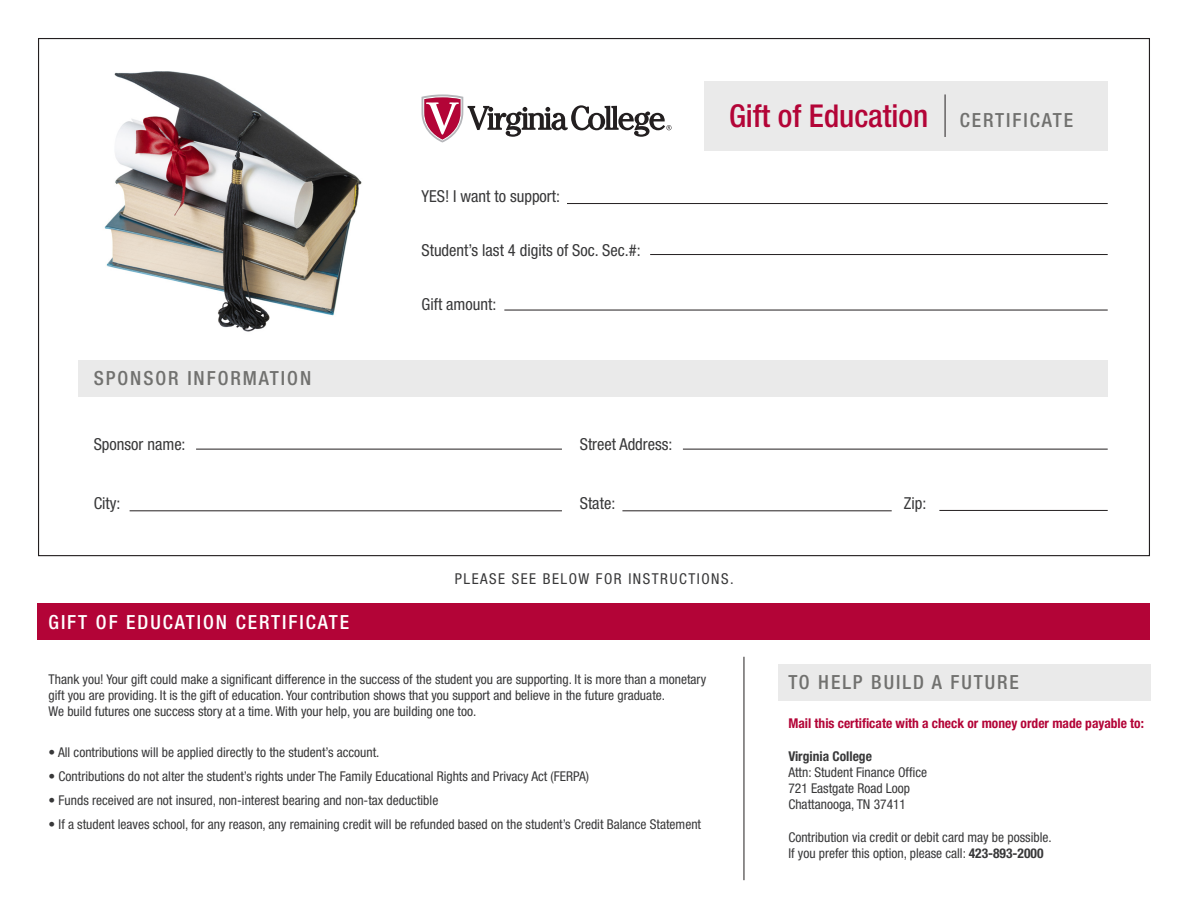
<style>
.page{position:relative;width:1188px;height:918px;background:#fff}
.page>*{position:absolute;margin:0;border:0;box-sizing:border-box;transform-origin:0 0}
.t1{font:500 condensed 31.5px "Helvetica Neue";color:#b30437}
.t2{font:500 condensed 19.5px "Helvetica Neue";letter-spacing:.1em;color:#71716f}
.t3{font:500 condensed 19.5px "Helvetica Neue";letter-spacing:.1em;color:#fff}
.t4{font:condensed 16.5px "Helvetica Neue";color:#383839}
.t5{font:condensed 15px "Helvetica Neue";letter-spacing:.1em;color:#383839}
.t6{font:condensed 13.5px/16.2px "Helvetica Neue";color:#383839}
.t7{font:700 condensed 13.5px "Helvetica Neue";color:#b30437}
.t8{font:700 condensed 13.5px "Helvetica Neue";color:#383839}
.s1{font-weight:700}
</style>
<div class="page">
<div style="left:778px;top:664px;width:372px;height:37px;background:#eaeaea"></div>
<div style="left:38px;top:603px;width:1112px;height:37px;background:#b30437"></div>
<div style="left:79px;top:360px;width:1029px;height:36px;background:#eaeaea"></div>
<div style="left:704px;top:81px;width:404px;height:69px;background:#eaeaea"></div>
<img style="left:104px;top:71px;width:258px;height:261px">
<svg style="left:421px;top:94px;width:251px;height:48px"></svg>
<hr style="left:945px;top:94px;width:1px;height:43px;background:#231f20">
<hr style="left:567px;top:203px;width:541px;height:1px;background:#231f20">
<hr style="left:650px;top:254px;width:458px;height:1px;background:#231f20">
<hr style="left:504px;top:310px;width:604px;height:1px;background:#231f20">
<hr style="left:196px;top:449px;width:366px;height:1px;background:#231f20">
<hr style="left:683px;top:449px;width:425px;height:1px;background:#231f20">
<hr style="left:130px;top:510px;width:432px;height:1px;background:#231f20">
<hr style="left:622px;top:510px;width:270px;height:1px;background:#231f20">
<hr style="left:939px;top:510px;width:169px;height:1px;background:#231f20">
<hr style="left:744px;top:657px;width:1px;height:223px;background:#231f20">
<p class="t2" style="left:94px;top:366px;width:219px">SPONSOR INFORMATION</p>
<p class="t4" style="left:422px;top:186px;width:140px">YES! I want to support:</p>
<p class="t4" style="left:422px;top:240px;width:221px">Student’s last 4 digits of Soc. Sec.#:</p>
<p class="t4" style="left:422px;top:294px;width:76px">Gift amount:</p>
<p class="t4" style="left:94px;top:435px;width:93px">Sponsor name:</p>
<p class="t4" style="left:580px;top:435px;width:94px">Street Address:</p>
<p class="t1" style="left:729px;top:97px;width:201px">Gift of Education</p>
<p class="t2" style="left:960px;top:108px;width:115px">CERTIFICATE</p>
<p class="t4" style="left:94px;top:494px;width:28px">City:</p>
<p class="t4" style="left:580px;top:494px;width:37px">State:</p>
<p class="t4" style="left:904px;top:494px;width:24px">Zip:</p>
<p class="t3" style="left:49px;top:611px;width:302px">GIFT OF EDUCATION CERTIFICATE</p>
<p class="t5" style="left:455px;top:570px;width:280px">PLEASE SEE BELOW FOR INSTRUCTIONS.</p>
<p class="t6" style="left:49px;top:671px;width:659px">Thank you! Your gift could make a significant difference in the success of the student you are supporting. It is more than a monetary gift you are providing. It is the gift of education. Your contribution shows that you support and believe in the future graduate.<br>We build futures one success story at a time. With your help, you are building one too.</p>
<p class="t6" style="left:49px;top:744px;width:332px">• All contributions will be applied directly to the student’s account.</p>
<p class="t6" style="left:49px;top:768px;width:542px">• Contributions do not alter the student’s rights under The Family Educational Rights and Privacy Act (FERPA)</p>
<p class="t6" style="left:49px;top:792px;width:391px">• Funds received are not insured, non-interest bearing and non-tax deductible</p>
<p class="t6" style="left:49px;top:816px;width:654px">• If a student leaves school, for any reason, any remaining credit will be refunded based on the student’s Credit Balance Statement</p>
<p class="t2" style="left:788px;top:670px;width:232px">TO HELP BUILD A FUTURE</p>
<p class="t7" style="left:788px;top:715px;width:357px">Mail this certificate with a check or money order made payable to:</p>
<p class="t8" style="left:788px;top:748px;width:85px">Virginia College</p>
<p class="t6" style="left:788px;top:764px;width:140px">Attn: Student Finance Office</p>
<p class="t6" style="left:788px;top:780px;width:123px">721 Eastgate Road Loop</p>
<p class="t6" style="left:788px;top:796px;width:119px">Chattanooga, TN 37411</p>
<p class="t6" style="left:788px;top:829px;width:265px">Contribution via credit or debit card may be possible.<br>If you prefer this option, please call: <span class="s1">423-893-2000</span></p>
</div>
